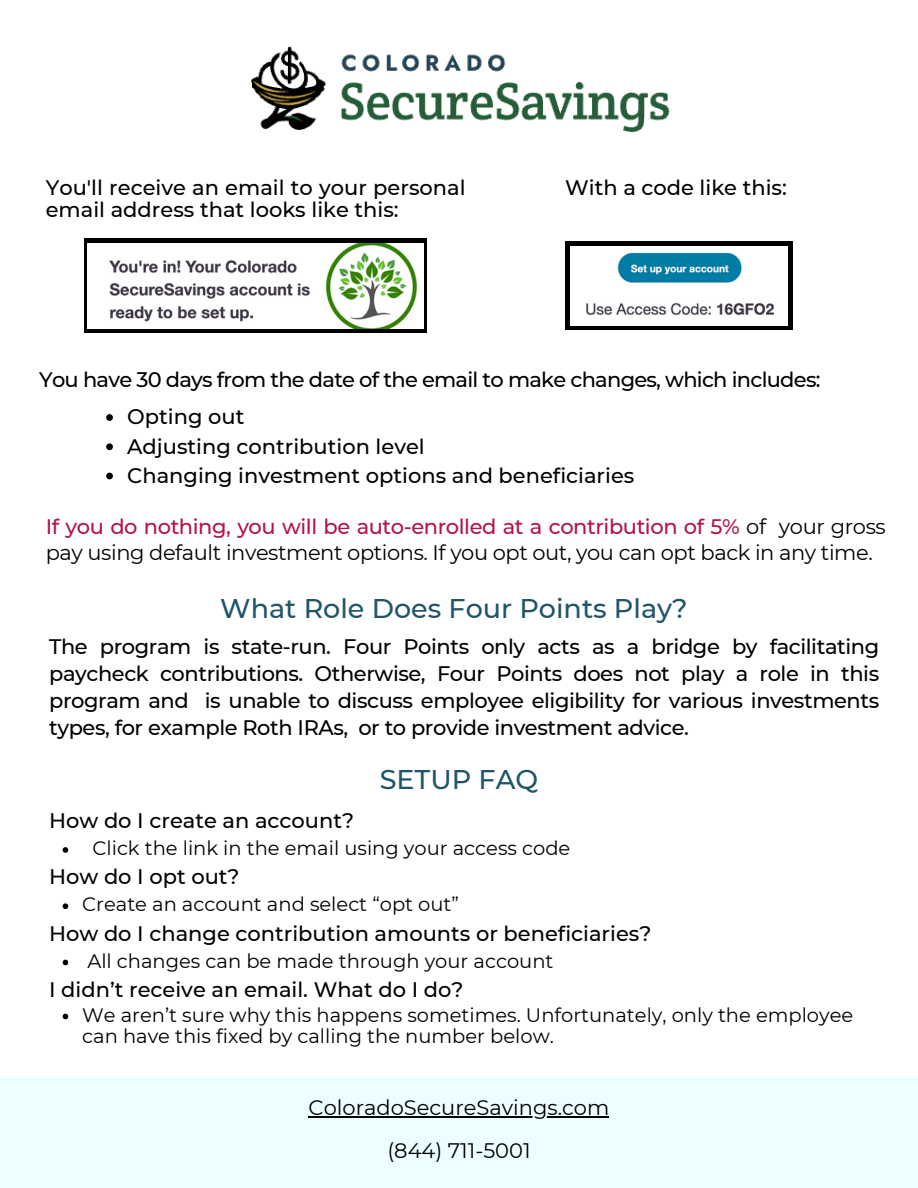
<style>
.page{position:relative;width:918px;height:1188px;background:#fff}
.page>*{position:absolute;margin:0;border:0;box-sizing:border-box;transform-origin:0 0}
.t1{font:500 27px "Montserrat";color:#1f5569}
.t2{font:500 21px/27px "Montserrat";color:#000;text-align:justify}
.t3{font:21px/25.8px "Montserrat";letter-spacing:-.02em;color:#000}
.t4{font:500 21px "Montserrat";letter-spacing:-.035em;color:#000}
.t5{font:21px "Montserrat";color:#000}
.t6{font:19.5px/21.3px "Montserrat";color:#000}
.s1{font-weight:500;color:#b2134c}
</style>
<div class="page">
<div style="left:84px;top:239px;width:343px;height:94px;background:linear-gradient(to right,#000,#000)"></div>
<img style="left:88px;top:243px;width:336px;height:85px">
<svg style="left:565px;top:242px;width:227px;height:88px;fill:#000"></svg>
<img style="left:571px;top:247px;width:216px;height:78px">
<div style="left:0;top:1077px;width:918px;height:111px;background:#ecfeff"></div>
<img style="left:251px;top:46px;width:419px;height:86px">
<hr style="left:309px;top:1116px;width:300px;height:1px;background:#000">
<svg style="left:106px;top:414px;width:7px;height:7px"></svg>
<svg style="left:106px;top:443px;width:7px;height:7px"></svg>
<svg style="left:106px;top:473px;width:7px;height:6px"></svg>
<svg style="left:63px;top:847px;width:5px;height:6px"></svg>
<svg style="left:63px;top:903px;width:5px;height:6px"></svg>
<svg style="left:63px;top:960px;width:5px;height:5px"></svg>
<svg style="left:63px;top:1014px;width:5px;height:5px"></svg>
<p class="t2" style="left:46px;top:174px;width:421px">You'll receive an email to your personal</p>
<p class="t2" style="left:565px;top:174px;width:223px">With a code like this:</p>
<p class="t2" style="left:46px;top:196px;width:354px">email address that looks like this:</p>
<p class="t4" style="left:39px;top:366px;width:783px">You have 30 days from the date of the email to make changes, which includes:</p>
<p class="t2" style="left:127px;top:403px;width:119px">Opting out</p>
<p class="t2" style="left:127px;top:432px;width:299px">Adjusting contribution level</p>
<p class="t2" style="left:127px;top:462px;width:509px">Changing investment options and beneficiaries</p>
<p class="t3" style="left:46px;top:514px;width:842px"><span class="s1">If you do nothing, you will be auto-enrolled at a contribution of 5%</span> of your gross pay using default investment options. If you opt out, you can opt back in any time.</p>
<p class="t1" style="left:220px;top:592px;width:469px">What Role Does Four Points Play?</p>
<p class="t2" style="left:49px;top:633px;width:832px">The program is state-run. Four Points only acts as a bridge by facilitating paycheck contributions. Otherwise, Four Points does not play a role in this program and is unable to discuss employee eligibility for various investments types, for example Roth IRAs, or to provide investment advice.</p>
<p class="t2" style="left:49px;top:807px;width:307px">How do I create an account?</p>
<p class="t1" style="left:380px;top:763px;width:160px">SETUP FAQ</p>
<p class="t6" style="left:92px;top:837px;width:479px">Click the link in the email using your access code</p>
<p class="t6" style="left:82px;top:894px;width:378px">Create an account and select “opt out”</p>
<p class="t6" style="left:87px;top:950px;width:468px">All changes can be made through your account</p>
<p class="t6" style="left:82px;top:1004px;width:773px">We aren’t sure why this happens sometimes. Unfortunately, only the employee can have this fixed by calling the number below.</p>
<p class="t2" style="left:49px;top:863px;width:192px">How do I opt out?</p>
<p class="t2" style="left:49px;top:920px;width:604px">How do I change contribution amounts or beneficiaries?</p>
<p class="t2" style="left:49px;top:976px;width:416px">I didn’t receive an email. What do I do?</p>
<p class="t5" style="left:309px;top:1095px;width:302px">ColoradoSecureSavings.com</p>
<p class="t5" style="left:387px;top:1138px;width:145px">(844) 711-5001</p>
</div>
